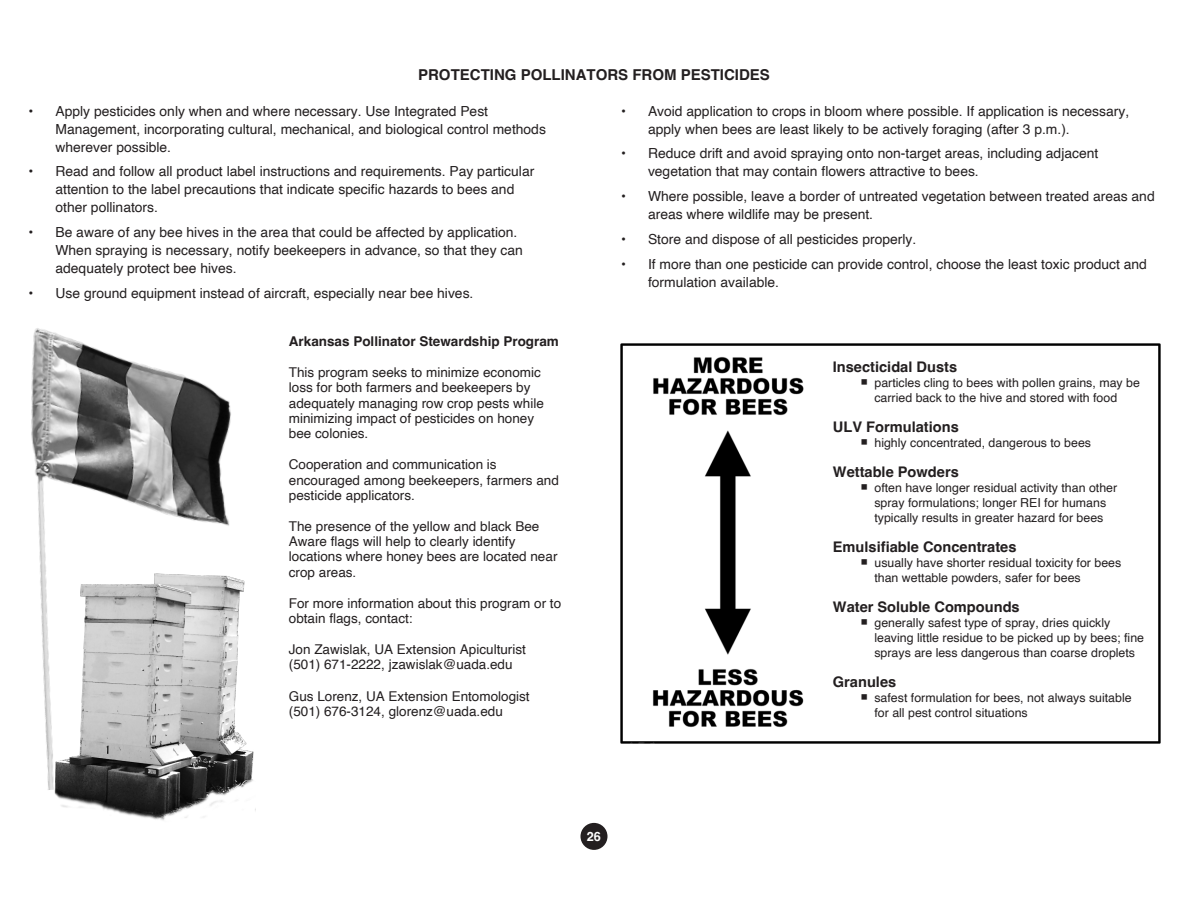
<style>
.page{position:relative;width:1188px;height:918px;background:#fff}
.page>*{position:absolute;margin:0;border:0;box-sizing:border-box;transform-origin:0 0}
.t1{font:700 15px "Helvetica";color:#231f20}
.t2{font:700 14.7px "Helvetica";color:#231f20}
.t3{font:13.8px/18px "Helvetica";color:#231f20}
.t4{font:13.5px/15.5px "Helvetica";color:#231f20}
.t5{font:700 13.5px "Helvetica";color:#231f20}
.t6{font:700 12.75px "Helvetica";color:#fff}
.t7{font:12.3px/15px "Helvetica";color:#231f20}
</style>
<div class="page">
<div style="left:580px;top:823px;width:28px;height:27px;background:#231f20;border-radius:50%"></div>
<img style="left:31px;top:328px;width:200px;height:464px">
<img style="left:621px;top:343px;width:540px;height:401px">
<img style="left:55px;top:567px;width:201px;height:254px">
<div style="left:831px;top:359px;width:318px;height:371px;background:#fff"></div>
<h2 class="t1" style="left:418px;top:66px;width:353px">PROTECTING POLLINATORS FROM PESTICIDES</h2>
<p class="t3" style="left:56px;top:102px;width:492px;text-indent:-27px">• Apply pesticides only when and where necessary. Use Integrated Pest<br>Management, incorporating cultural, mechanical, and biological control methods wherever possible.</p>
<p class="t3" style="left:56px;top:163px;width:480px;text-indent:-27px">• Read and follow all product label instructions and requirements. Pay particular attention to the label precautions that indicate specific hazards to bees and other pollinators.</p>
<p class="t3" style="left:56px;top:224px;width:469px;text-indent:-27px">• Be aware of any bee hives in the area that could be affected by application.<br>When spraying is necessary, notify beekeepers in advance, so that they can adequately protect bee hives.</p>
<p class="t3" style="left:28px;top:284px;width:446px">• Use ground equipment instead of aircraft, especially near bee hives.</p>
<p class="t5" style="left:289px;top:333px;width:272px">Arkansas Pollinator Stewardship Program</p>
<p class="t4" style="left:289px;top:365px;width:257px">This program seeks to minimize economic loss for both farmers and beekeepers by adequately managing row crop pests while minimizing impact of pesticides on honey bee colonies.</p>
<p class="t4" style="left:289px;top:457px;width:272px">Cooperation and communication is encouraged among beekeepers, farmers and pesticide applicators.</p>
<p class="t4" style="left:289px;top:519px;width:270px">The presence of the yellow and black Bee Aware flags will help to clearly identify locations where honey bees are located near crop areas.</p>
<p class="t4" style="left:289px;top:596px;width:274px">For more information about this program or to obtain flags, contact:</p>
<p class="t4" style="left:289px;top:642px;width:239px">Jon Zawislak, UA Extension Apiculturist</p>
<p class="t4" style="left:289px;top:657px;width:225px">(501) 671-2222, jzawislak@uada.edu</p>
<p class="t4" style="left:289px;top:689px;width:242px">Gus Lorenz, UA Extension Entomologist</p>
<p class="t4" style="left:289px;top:704px;width:216px">(501) 676-3124, glorenz@uada.edu</p>
<p class="t3" style="left:648px;top:102px;width:483px;text-indent:-27px">• Avoid application to crops in bloom where possible. If application is necessary, apply when bees are least likely to be actively foraging (after 3 p.m.).</p>
<p class="t3" style="left:648px;top:145px;width:452px;text-indent:-27px">• Reduce drift and avoid spraying onto non-target areas, including adjacent vegetation that may contain flowers attractive to bees.</p>
<p class="t3" style="left:648px;top:188px;width:508px;text-indent:-27px">• Where possible, leave a border of untreated vegetation between treated areas and areas where wildlife may be present.</p>
<p class="t3" style="left:621px;top:230px;width:297px">• Store and dispose of all pesticides properly.</p>
<p class="t3" style="left:648px;top:255px;width:500px;text-indent:-27px">• If more than one pesticide can provide control, choose the least toxic product and formulation available.</p>
<p class="t2" style="left:833px;top:358px;width:126px">Insecticidal Dusts</p>
<p class="t7" style="left:874px;top:375px;width:267px;text-indent:-14px">○ particles cling to bees with pollen grains, may be carried back to the hive and stored with food</p>
<p class="t2" style="left:833px;top:418px;width:127px">ULV Formulations</p>
<p class="t7" style="left:860px;top:435px;width:232px">○ highly concentrated, dangerous to bees</p>
<p class="t2" style="left:833px;top:463px;width:127px">Wettable Powders</p>
<p class="t7" style="left:860px;top:480px;width:258px;text-align:center">○ often have longer residual activity than other spray formulations; longer REI for humans typically results in greater hazard for bees</p>
<p class="t2" style="left:833px;top:538px;width:185px">Emulsifiable Concentrates</p>
<p class="t7" style="left:874px;top:555px;width:248px;text-indent:-14px">○ usually have shorter residual toxicity for bees than wettable powders, safer for bees</p>
<p class="t2" style="left:833px;top:598px;width:188px">Water Soluble Compounds</p>
<p class="t7" style="left:874px;top:615px;width:271px;text-indent:-14px">○ generally safest type of spray, dries quickly leaving little residue to be picked up by bees; fine sprays are less dangerous than coarse droplets</p>
<p class="t2" style="left:833px;top:673px;width:65px">Granules</p>
<p class="t7" style="left:874px;top:690px;width:259px;text-indent:-14px">○ safest formulation for bees, not always suitable for all pest control situations</p>
<p class="t6" style="left:587px;top:829px;width:16px">26</p>
</div>
